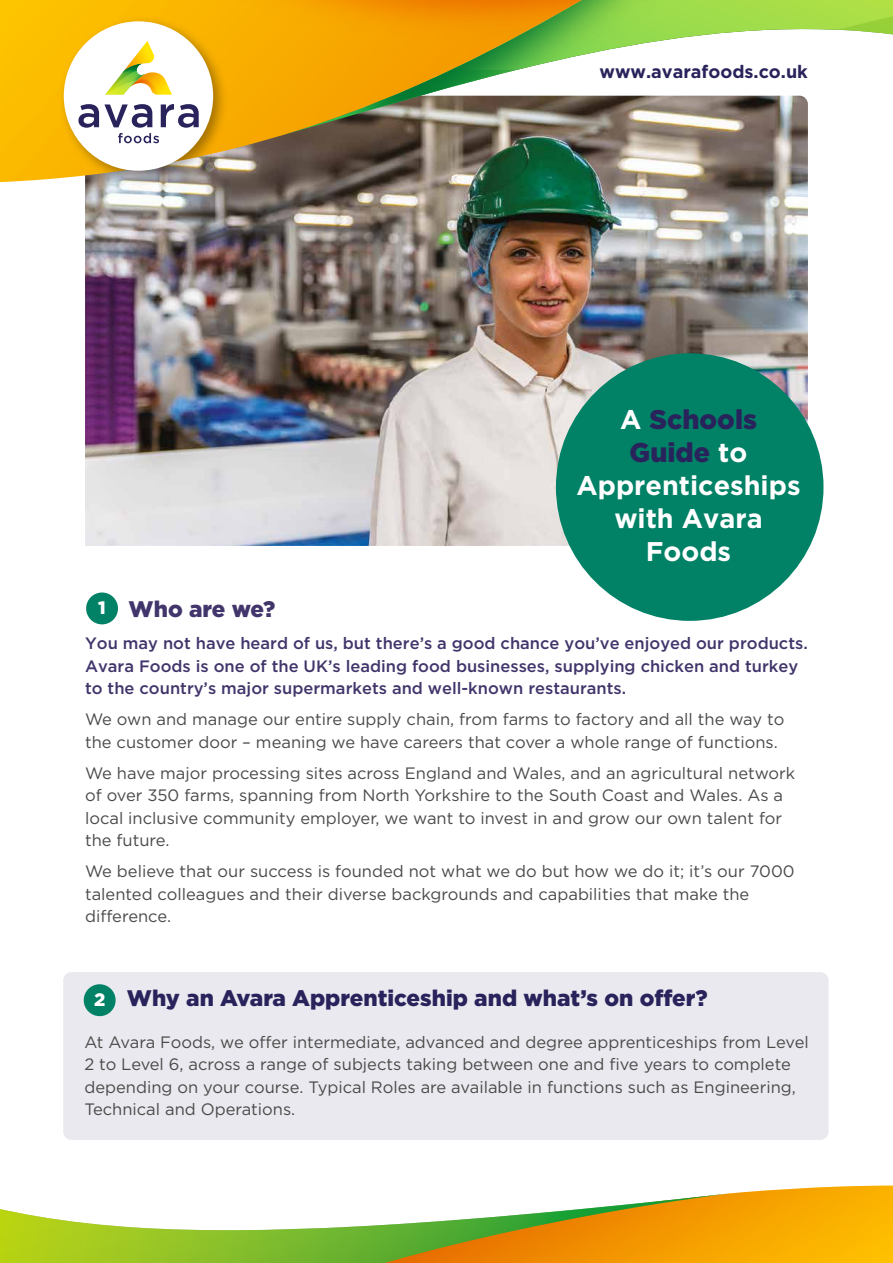
<style>
.page{position:relative;width:893px;height:1263px;background:#fff}
.page>*{position:absolute;margin:0;border:0;box-sizing:border-box;transform-origin:0 0}
.t1{font:700 27px/33px "Gotham";color:#fff;text-align:center}
.t2{font:900 22.5px "Gotham";color:#29235c}
.t3{font:900 22.5px "Gotham";color:#42356b}
.t4{font:700 18px "Gotham";color:#29235c}
.t5{font:900 18px "Gotham";color:#fff}
.t6{font:16.5px/22.5px "Gotham";color:#4a4a49}
.t7{font:500 16.5px/22.5px "Gotham";color:#42356b}
.s1{font-weight:900;color:#29235c}
.s2{font-size:18px;color:#fff}
</style>
<div class="page">
<div style="left:63px;top:972px;width:766px;height:168px;background:#eae9ef;border-radius:9px"></div>
<svg style="left:729px;top:1185px;width:164px;height:78px;background:#f9b10a"></svg>
<svg style="left:0;top:1193px;width:729px;height:70px"></svg>
<img style="left:85px;top:144px;width:723px;height:402px">
<div style="left:556px;top:353px;width:267px;height:268px;background:#018165;border-radius:50%"></div>
<div style="left:86px;top:592px;width:32px;height:32px;background:#018165;border-radius:50%"></div>
<img style="left:0;top:0;width:582px;height:182px">
<svg style="left:251px;top:70px;width:557px;height:74px;background:#9f7d40"></svg>
<svg style="left:251px;top:0;width:642px;height:70px"></svg>
<img style="left:302px;top:0;width:509px;height:130px">
<div style="left:58px;top:16px;width:171px;height:171px;background:#000;opacity:.35"></div>
<div style="left:64px;top:21px;width:149px;height:150px;background:#fff;border-radius:50%"></div>
<svg style="left:105px;top:41px;width:67px;height:54px"></svg>
<svg style="left:78px;top:104px;width:121px;height:39px"></svg>
<div style="left:84px;top:984px;width:32px;height:32px;background:#018165;border-radius:50%"></div>
<p class="t4" style="left:600px;top:61px;width:210px">www.avarafoods.co.uk</p>
<p class="t5" style="left:98px;top:597px;width:9px">1</p>
<h2 class="t3" style="left:129px;top:596px;width:148px">Who are we?</h2>
<h1 class="t1" style="left:576px;top:402px;width:226px">A <span class="s1">Schools<br>Guide</span> to<br>Apprenticeships with Avara<br>Foods</h1>
<p class="t7" style="left:85px;top:632px;width:724px">You may not have heard of us, but there’s a good chance you’ve enjoyed our products.<br>Avara Foods is one of the UK’s leading food businesses, supplying chicken and turkey to the country’s major supermarkets and well-known restaurants.</p>
<p class="t6" style="left:85px;top:708px;width:701px">We own and manage our entire supply chain, from farms to factory and all the way to the customer door – meaning we have careers that cover a whole range of functions.</p>
<p class="t6" style="left:85px;top:761px;width:712px">We have major processing sites across England and Wales, and an agricultural network of over 350 farms, spanning from North Yorkshire to the South Coast and Wales. As a local inclusive community employer, we want to invest in and grow our own talent for the future.</p>
<p class="t6" style="left:85px;top:860px;width:711px">We believe that our success is founded not what we do but how we do it; it’s our 7000 talented colleagues and their diverse backgrounds and capabilities that make the difference.</p>
<h2 class="t2" style="left:94px;top:985px;width:615px"><span class="s2">2</span> Why an Avara Apprenticeship and what’s on offer?</h2>
<p class="t6" style="left:84px;top:1030px;width:726px">At Avara Foods, we offer intermediate, advanced and degree apprenticeships from Level 2 to Level 6, across a range of subjects taking between one and five years to complete depending on your course. Typical Roles are available in functions such as Engineering, Technical and Operations.</p>
</div>
